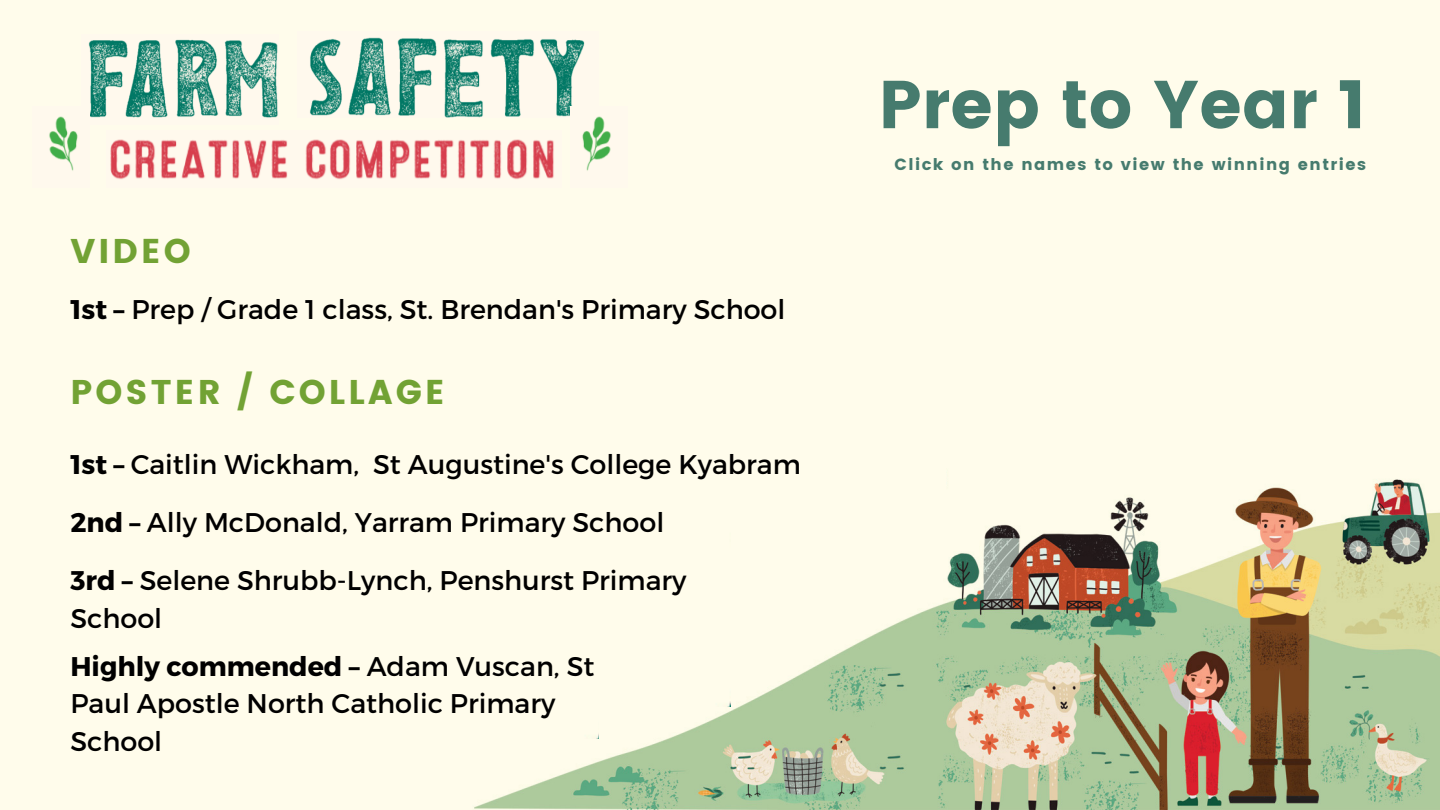
<style>
.page{position:relative;width:1440px;height:810px;background:#fff}
.page>*{position:absolute;margin:0;border:0;box-sizing:border-box;transform-origin:0 0}
.t1{font:67.6px "Poppins";color:#467b6e}
.t2{font:34.3px "Poppins";letter-spacing:.09em;color:#72a234}
.t3{font:27px/37.5px "Montserrat";color:#000}
.t4{font:16.1px "Poppins";letter-spacing:.09em;color:#467b6e}
.s1{font-weight:700}
</style>
<div class="page">
<div style="left:599px;top:267px;width:142px;height:103px;background:#fffceb"></div>
<div style="left:0;top:233px;width:599px;height:496px;background:#fffceb"></div>
<img style="left:81px;top:34px;width:197px;height:90px">
<img style="left:298px;top:32px;width:301px;height:85px">
<img style="left:107px;top:131px;width:454px;height:56px">
<img style="left:32px;top:106px;width:57px;height:81px">
<img style="left:570px;top:106px;width:57px;height:81px">
<img style="left:379px;top:370px;width:1061px;height:440px">
<div style="left:570px;top:380px;width:318px;height:225px;background:#fffceb"></div>
<div style="left:711px;top:292px;width:729px;height:171px;background:#fffceb"></div>
<div style="left:439px;top:405px;width:160px;height:333px;background:#fffceb"></div>
<div style="left:570px;top:431px;width:160px;height:276px;background:#fffceb"></div>
<div style="left:860px;top:380px;width:85px;height:198px;background:#fffceb"></div>
<p class="t2" style="left:70px;top:231px;width:122px">VIDEO</p>
<p class="t3" style="left:70px;top:289px;width:717px"><span class="s1">1st –</span> Prep / Grade 1 class, St. Brendan's Primary School</p>
<p class="t2" style="left:70px;top:372px;width:376px">POSTER / COLLAGE</p>
<p class="t3" style="left:70px;top:444px;width:732px"><span class="s1">1st –</span> Caitlin Wickham, St Augustine's College Kyabram</p>
<p class="t3" style="left:70px;top:503px;width:595px"><span class="s1">2nd –</span> Ally McDonald, Yarram Primary School</p>
<p class="t3" style="left:70px;top:560px;width:618px"><span class="s1">3rd –</span> Selene Shrubb-Lynch, Penshurst Primary<br>School</p>
<p class="t3" style="left:70px;top:646px;width:526px"><span class="s1">Highly commended –</span> Adam Vuscan, St<br>Paul Apostle North Catholic Primary<br>School</p>
<p class="t1" style="left:878px;top:65px;width:489px">Prep to Year 1</p>
<p class="t4" style="left:895px;top:155px;width:473px">Click on the names to view the winning entries</p>
</div>
